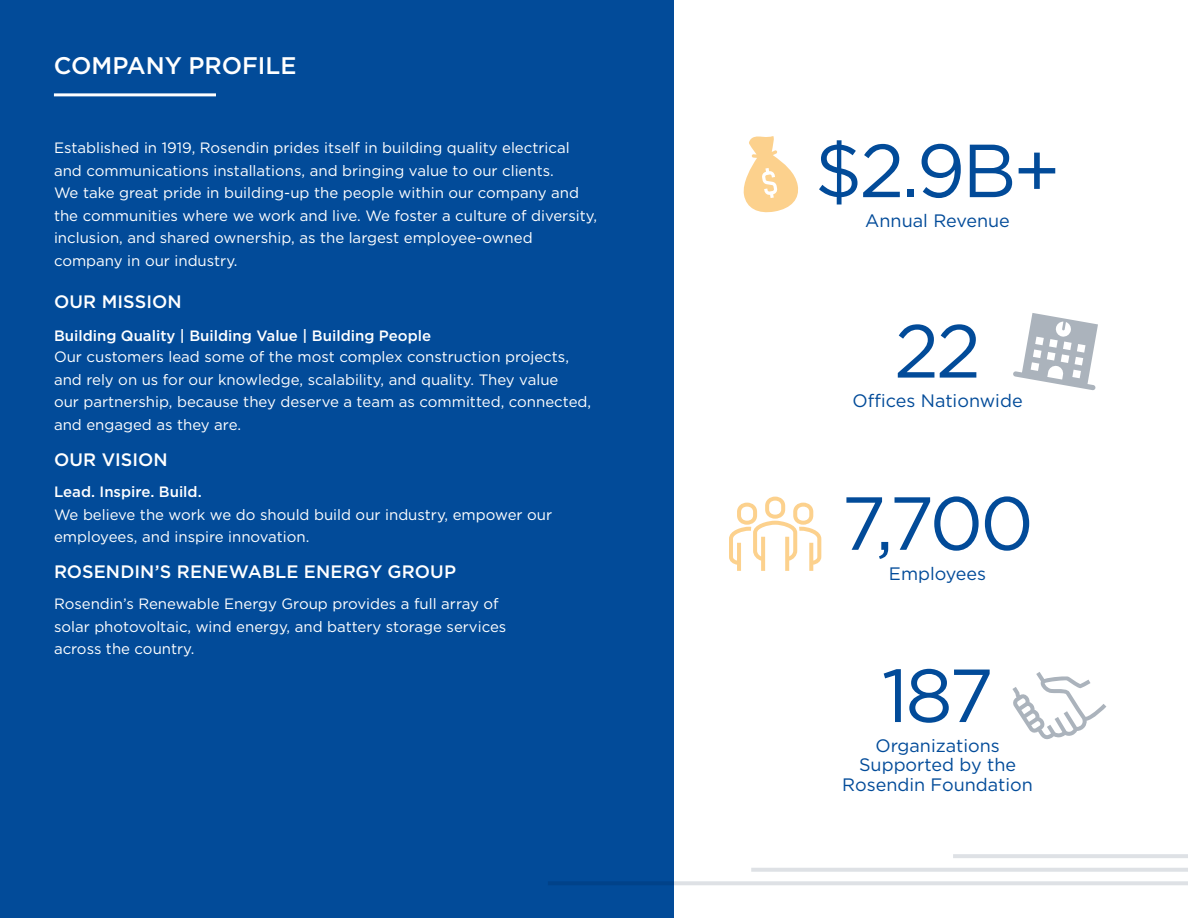
<style>
.page{position:relative;width:1188px;height:918px;background:#fff}
.page>*{position:absolute;margin:0;border:0;box-sizing:border-box;transform-origin:0 0}
.t1{font:75px "Gotham";letter-spacing:-.04em;color:#024b99}
.t2{font:500 24px "Gotham";color:#fff}
.t3{font:18px/19.5px "Gotham";color:#024b99;text-align:center}
.t4{font:500 18px "Gotham";letter-spacing:.005em;color:#fff}
.t5{font:15px/22.5px "Gotham";color:#fff}
.t6{font:500 15px "Gotham";color:#fff}
</style>
<div class="page">
<div style="left:0;top:0;width:673px;height:918px;background:#024b99"></div>
<svg style="left:743px;top:136px;width:55px;height:77px"></svg>
<hr style="left:751px;top:868px;width:437px;height:4px;background:#dee1e5">
<svg style="left:548px;top:881px;width:640px;height:4px;fill:#dee1e5"></svg>
<hr style="left:953px;top:854px;width:235px;height:4px;background:#dee1e5">
<svg style="left:1013px;top:313px;width:85px;height:77px"></svg>
<svg style="left:729px;top:497px;width:92px;height:74px"></svg>
<hr style="left:54px;top:93px;width:162px;height:3px;background:#fff">
<svg style="left:1012px;top:672px;width:94px;height:67px"></svg>
<h2 class="t2" style="left:54px;top:50px;width:244px">COMPANY PROFILE</h2>
<p class="t5" style="left:54px;top:136px;width:545px">Established in 1919, Rosendin prides itself in building quality electrical and communications installations, and bringing value to our clients.<br>We take great pride in building-up the people within our company and the communities where we work and live. We foster a culture of diversity, inclusion, and shared ownership, as the largest employee-owned company in our industry.</p>
<p class="t4" style="left:54px;top:290px;width:129px">OUR MISSION</p>
<p class="t6" style="left:54px;top:326px;width:379px">Building Quality | Building Value | Building People</p>
<p class="t5" style="left:54px;top:345px;width:539px">Our customers lead some of the most complex construction projects, and rely on us for our knowledge, scalability, and quality. They value<br>our partnership, because they deserve a team as committed, connected, and engaged as they are.</p>
<p class="t4" style="left:54px;top:447px;width:115px">OUR VISION</p>
<p class="t6" style="left:54px;top:482px;width:149px">Lead. Inspire. Build.</p>
<p class="t5" style="left:54px;top:503px;width:500px">We believe the work we do should build our industry, empower our employees, and inspire innovation.</p>
<p class="t4" style="left:54px;top:560px;width:404px">ROSENDIN’S RENEWABLE ENERGY GROUP</p>
<p class="t5" style="left:54px;top:593px;width:454px">Rosendin’s Renewable Energy Group provides a full array of solar photovoltaic, wind energy, and battery storage services across the country.</p>
<h1 class="t1" style="left:815px;top:123px;width:247px">$2.9B+</h1>
<p class="t3" style="left:865px;top:210px;width:146px">Annual Revenue</p>
<h1 class="t1" style="left:894px;top:303px;width:88px">22</h1>
<p class="t3" style="left:853px;top:391px;width:172px">Offices Nationwide</p>
<h1 class="t1" style="left:841px;top:475px;width:194px">7,700</h1>
<p class="t3" style="left:889px;top:563px;width:99px">Employees</p>
<h1 class="t1" style="left:882px;top:647px;width:114px">187</h1>
<p class="t3" style="left:842px;top:735px;width:192px">Organizations<br>Supported by the<br>Rosendin Foundation</p>
</div>
